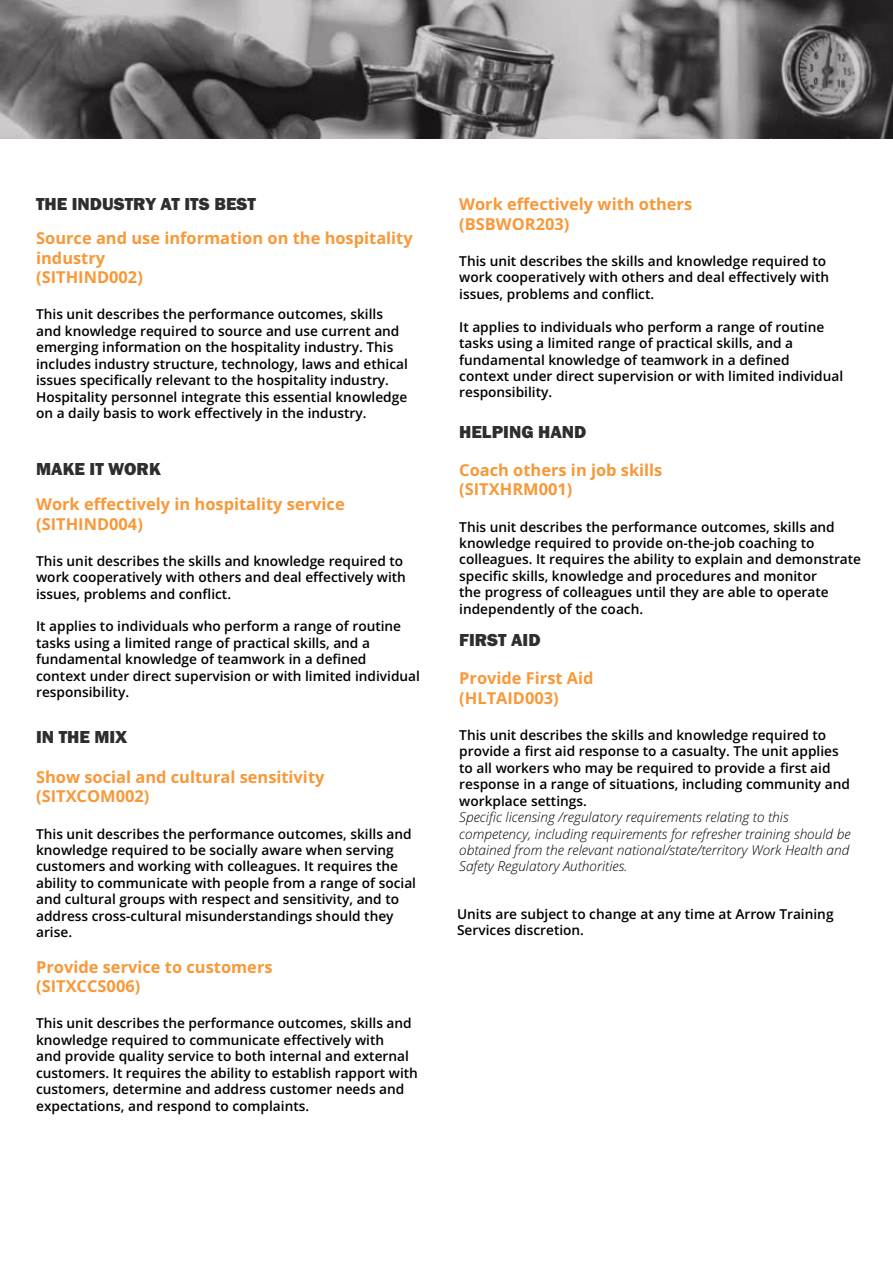
<style>
.page{position:relative;width:893px;height:1263px;background:#fff}
.page>*{position:absolute;margin:0;border:0;box-sizing:border-box;transform-origin:0 0}
.t1{font:800 18px "Franklin Gothic";color:#2e2e2f}
.t2{font:700 16.35px/19.6px "Open Sans";color:#f89838}
.t3{font:600 13.65px/16.4px "Open Sans";color:#000}
.t4{font:italic 300 13.65px/16.4px "Open Sans";color:#000}
</style>
<div class="page">
<svg style="left:0;top:1px;width:893px;height:138px;background:#767374"></svg>
<h1 class="t1" style="left:36px;top:192px;width:221px">THE INDUSTRY AT ITS BEST</h1>
<p class="t2" style="left:36px;top:228px;width:378px">Source and use information on the hospitality industry<br>(SITHIND002)</p>
<p class="t3" style="left:36px;top:306px;width:373px">This unit describes the performance outcomes, skills and knowledge required to source and use current and emerging information on the hospitality industry. This includes industry structure, technology, laws and ethical issues specifically relevant to the hospitality industry.<br>Hospitality personnel integrate this essential knowledge on a daily basis to work effectively in the industry.</p>
<h1 class="t1" style="left:36px;top:457px;width:126px">MAKE IT WORK</h1>
<p class="t2" style="left:36px;top:494px;width:310px">Work effectively in hospitality service (SITHIND004)</p>
<p class="t3" style="left:36px;top:552px;width:371px">This unit describes the skills and knowledge required to work cooperatively with others and deal effectively with issues, problems and conflict.</p>
<p class="t3" style="left:36px;top:618px;width:385px">It applies to individuals who perform a range of routine tasks using a limited range of practical skills, and a fundamental knowledge of teamwork in a defined<br>context under direct supervision or with limited individual responsibility.</p>
<h1 class="t1" style="left:36px;top:725px;width:92px">IN THE MIX</h1>
<p class="t2" style="left:36px;top:766px;width:290px">Show social and cultural sensitivity (SITXCOM002)</p>
<p class="t3" style="left:36px;top:825px;width:381px">This unit describes the performance outcomes, skills and knowledge required to be socially aware when serving customers and working with colleagues. It requires the ability to communicate with people from a range of social and cultural groups with respect and sensitivity, and to address cross-cultural misunderstandings should they arise.</p>
<p class="t2" style="left:36px;top:956px;width:238px">Provide service to customers (SITXCCS006)</p>
<p class="t3" style="left:36px;top:1015px;width:383px">This unit describes the performance outcomes, skills and knowledge required to communicate effectively with<br>and provide quality service to both internal and external customers. It requires the ability to establish rapport with customers, determine and address customer needs and expectations, and respond to complaints.</p>
<p class="t2" style="left:459px;top:194px;width:235px">Work effectively with others (BSBWOR203)</p>
<p class="t3" style="left:459px;top:253px;width:371px">This unit describes the skills and knowledge required to work cooperatively with others and deal effectively with issues, problems and conflict.</p>
<p class="t3" style="left:459px;top:318px;width:385px">It applies to individuals who perform a range of routine tasks using a limited range of practical skills, and a fundamental knowledge of teamwork in a defined<br>context under direct supervision or with limited individual responsibility.</p>
<h1 class="t1" style="left:459px;top:421px;width:129px">HELPING HAND</h1>
<p class="t2" style="left:459px;top:459px;width:205px">Coach others in job skills (SITXHRM001)</p>
<p class="t3" style="left:459px;top:518px;width:403px">This unit describes the performance outcomes, skills and knowledge required to provide on-the-job coaching to colleagues. It requires the ability to explain and demonstrate specific skills, knowledge and procedures and monitor<br>the progress of colleagues until they are able to operate independently of the coach.</p>
<h1 class="t1" style="left:459px;top:629px;width:83px">FIRST AID</h1>
<p class="t2" style="left:459px;top:668px;width:136px">Provide First Aid (HLTAID003)</p>
<p class="t3" style="left:459px;top:726px;width:392px">This unit describes the skills and knowledge required to provide a first aid response to a casualty. The unit applies to all workers who may be required to provide a first aid response in a range of situations, including community and workplace settings.</p>
<p class="t4" style="left:459px;top:808px;width:393px">Specific licensing /regulatory requirements relating to this competency, including requirements for refresher training should be obtained from the relevant national/state/territory Work Health and Safety Regulatory Authorities.</p>
<p class="t3" style="left:457px;top:905px;width:378px">Units are subject to change at any time at Arrow Training<br>Services discretion.</p>
</div>
